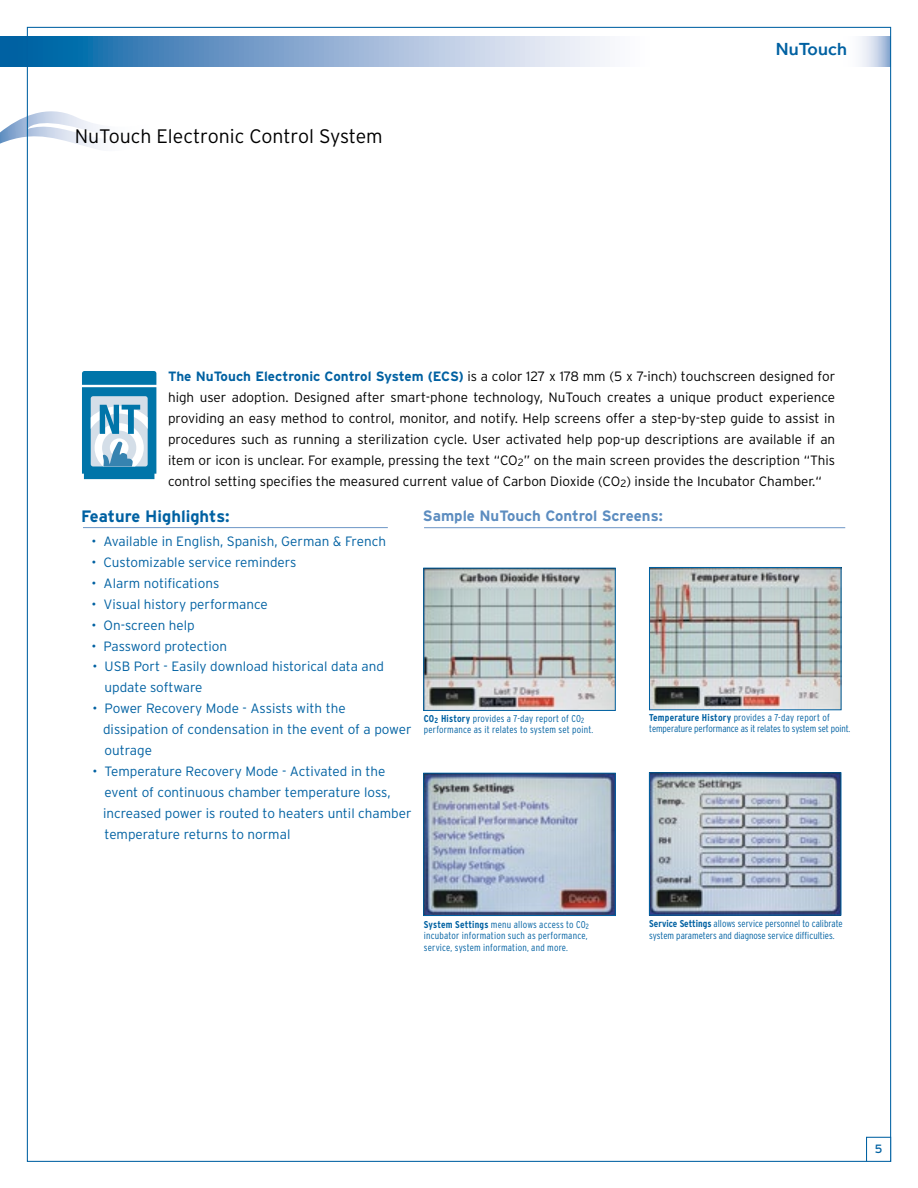
<style>
.page{position:relative;width:918px;height:1188px;background:#fff}
.page>*{position:absolute;margin:0;border:0;box-sizing:border-box;transform-origin:0 0}
.t1{font:300 19.5px "Interstate";color:#000}
.t2{font:500 18px "Effra";letter-spacing:.005em;color:#0061a2}
.t3{font:700 16.5px "Interstate";color:#0061a2}
.t4{font:700 15px "Interstate";color:#5d8dc0}
.t5{font:300 13.5px/21px "Interstate";color:#000;text-align:justify}
.t6{font:300 13.5px/21px "Interstate";color:#0061a2}
.t7{font:12px "Interstate";color:#0061a2}
.t8{font:300 condensed 9.9px/11.4px "Interstate";letter-spacing:.005em;color:#0061a2}
.s1{font-weight:700;color:#0061a2}
.s2{font-weight:700}
</style>
<div class="page">
<svg style="left:0;top:103px;width:101px;height:58px"></svg>
<hr style="left:83px;top:527px;width:305px;height:1px;background:#749bc9">
<svg style="left:82px;top:371px;width:74px;height:108px;background:#5da4c6"></svg>
<hr style="left:424px;top:527px;width:421px;height:1px;background:#749bc9">
<img style="left:651px;top:569px;width:189px;height:139px">
<div style="left:649px;top:567px;width:193px;height:143px;border:1px solid #0061a2"></div>
<img style="left:425px;top:570px;width:189px;height:139px">
<div style="left:423px;top:568px;width:193px;height:143px;border:1px solid #0061a2"></div>
<img style="left:425px;top:775px;width:189px;height:139px">
<div style="left:423px;top:773px;width:193px;height:143px;border:1px solid #0061a2"></div>
<img style="left:651px;top:774px;width:188px;height:140px">
<div style="left:649px;top:772px;width:192px;height:144px;border:1px solid #0061a2"></div>
<svg style="left:0;top:36px;width:610px;height:30px;background:#80a9cf"></svg>
<svg style="left:860px;top:36px;width:29px;height:30px"></svg>
<div style="left:866px;top:1137px;width:25px;height:25px;border:1px solid #0061a2"></div>
<h1 class="t1" style="left:75px;top:124px;width:310px">NuTouch Electronic Control System</h1>
<h2 class="t2" style="left:776px;top:39px;width:73px">NuTouch</h2>
<p class="t5" style="left:168px;top:365px;width:669px"><span class="s1">The NuTouch Electronic Control System (ECS)</span> is a color 127 x 178 mm (5 x 7-inch) touchscreen designed for high user adoption. Designed after smart-phone technology, NuTouch creates a unique product experience providing an easy method to control, monitor, and notify. Help screens offer a step-by-step guide to assist in procedures such as running a sterilization cycle. User activated help pop-up descriptions are available if an item or icon is unclear. For example, pressing the text “CO<sub>2</sub>” on the main screen provides the description “This control setting specifies the measured current value of Carbon Dioxide (CO<sub>2</sub>) inside the Incubator Chamber.“</p>
<p class="t3" style="left:81px;top:506px;width:150px">Feature Highlights:</p>
<p class="t6" style="left:92px;top:530px;width:296px">• Available in English, Spanish, German &amp; French</p>
<p class="t6" style="left:92px;top:551px;width:206px">• Customizable service reminders</p>
<p class="t6" style="left:92px;top:572px;width:129px">• Alarm notifications</p>
<p class="t6" style="left:92px;top:593px;width:178px">• Visual history performance</p>
<p class="t6" style="left:92px;top:614px;width:105px">• On-screen help</p>
<p class="t6" style="left:92px;top:635px;width:137px">• Password protection</p>
<p class="t4" style="left:423px;top:506px;width:241px">Sample NuTouch Control Screens:</p>
<p class="t6" style="left:105px;top:655px;width:281px;text-indent:-12px">• USB Port - Easily download historical data and update software</p>
<p class="t6" style="left:103px;top:697px;width:310px;text-indent:-11px">• Power Recovery Mode - Assists with the dissipation of condensation in the event of a power outrage</p>
<p class="t6" style="left:103px;top:760px;width:310px;text-indent:-11px">• Temperature Recovery Mode - Activated in the event of continuous chamber temperature loss, increased power is routed to heaters until chamber temperature returns to normal</p>
<p class="t8" style="left:424px;top:712px;width:171px"><span class="s2">CO</span><sub>2</sub> <span class="s2">History</span> provides a 7-day report of CO<sub>2 </sub>performance as it relates to system set point.</p>
<p class="t8" style="left:649px;top:712px;width:202px"><span class="s2">Temperature History</span> provides a 7-day report of temperature performance as it relates to system set point.</p>
<p class="t8" style="left:424px;top:919px;width:167px"><span class="s2">System Settings</span> menu allows access to CO<sub>2 </sub>incubator information such as performance, service, system information, and more.</p>
<p class="t8" style="left:649px;top:918px;width:195px"><span class="s2">Service Settings</span> allows service personnel to calibrate system parameters and diagnose service difficulties.</p>
<p class="t7" style="left:875px;top:1141px;width:9px">5</p>
</div>
